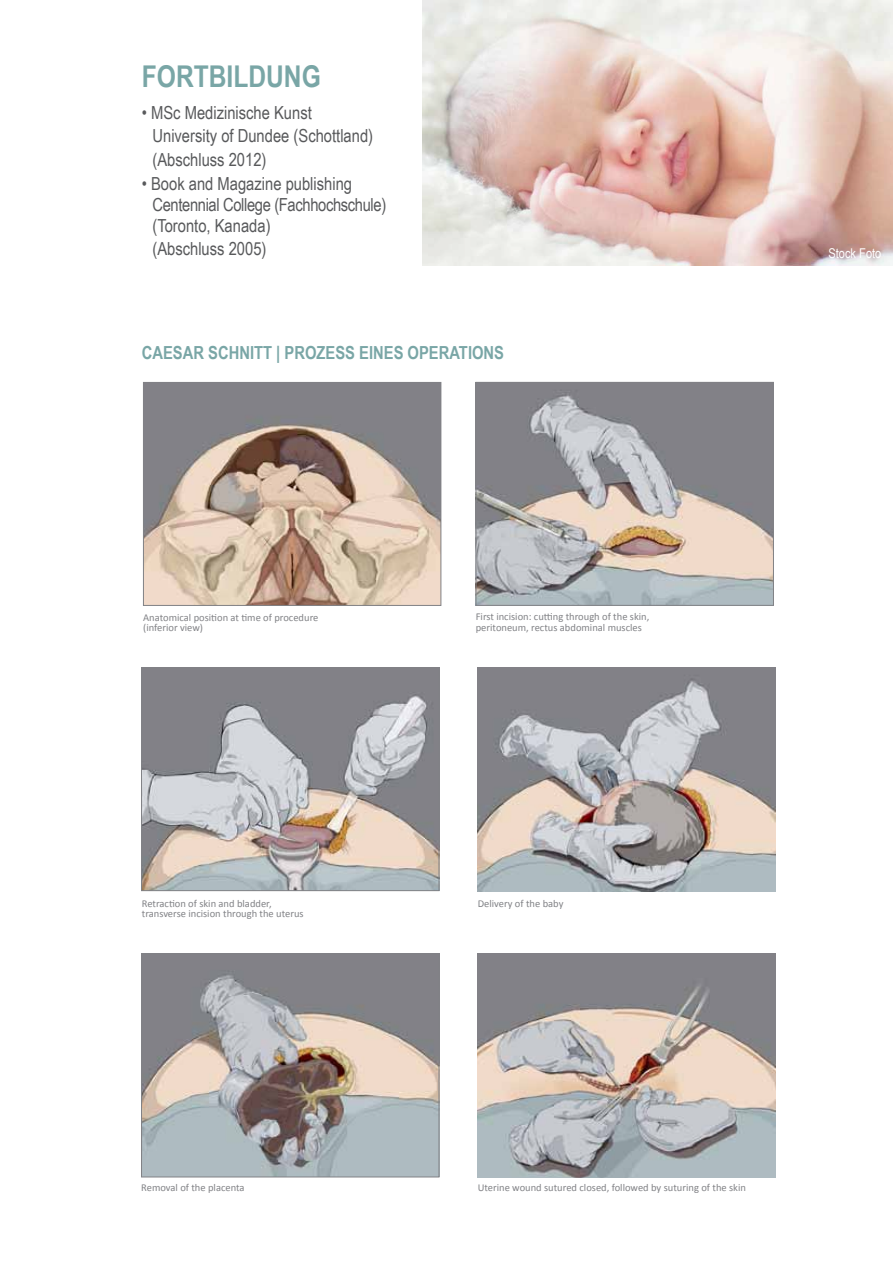
<style>
.page{position:relative;width:893px;height:1263px;background:#fff}
.page>*{position:absolute;margin:0;border:0;box-sizing:border-box;transform-origin:0 0}
.t1{font:700 30px "Arial Narrow";color:#79a6a6}
.t2{font:18px/23.7px "Arial Narrow";color:#58595b}
.t3{font:700 18px "Arial Narrow";color:#79a6a6}
.t4{font:13.5px "Arial Narrow";color:#fff}
.t5{font:10.5px/10.5px "Calibri";color:#818286}
</style>
<div class="page">
<img style="left:422px;top:0;width:471px;height:265px">
<img style="left:478px;top:384px;width:294px;height:220px">
<div style="left:476px;top:382px;width:298px;height:224px;border:1px solid #818286"></div>
<img style="left:145px;top:384px;width:294px;height:220px">
<div style="left:143px;top:382px;width:298px;height:224px;border:1px solid #818286"></div>
<img style="left:143px;top:956px;width:294px;height:219px">
<div style="left:141px;top:954px;width:298px;height:223px;border:1px solid #818286"></div>
<img style="left:143px;top:669px;width:294px;height:220px">
<div style="left:141px;top:667px;width:298px;height:224px;border:1px solid #818286"></div>
<img style="left:478px;top:668px;width:298px;height:223px">
<img style="left:478px;top:954px;width:298px;height:223px">
<h1 class="t1" style="left:142px;top:54px;width:178px">FORTBILDUNG</h1>
<h2 class="t2" style="left:152px;top:100px;width:222px;text-indent:-11px">• MSc Medizinische Kunst<br>University of Dundee (Schottland) (Abschluss 2012)</h2>
<h2 class="t2" style="left:152px;top:172px;width:235px;line-height:21px;text-indent:-11px">• Book and Magazine publishing<br>Centennial College (Fachhochschule) (Toronto, Kanada)</h2>
<h2 class="t2" style="left:152px;top:236px;width:116px">(Abschluss 2005)</h2>
<p class="t4" style="left:828px;top:243px;width:54px">Stock Foto</p>
<h2 class="t3" style="left:142px;top:339px;width:22px">CAESAR</h2>
<h2 class="t3" style="left:208px;top:339px;width:41px">SCHNITT</h2>
<h2 class="t3" style="left:276px;top:339px;width:60px">| PROZESS</h2>
<h2 class="t3" style="left:359px;top:339px;width:10px">EINES</h2>
<h2 class="t3" style="left:408px;top:339px;width:22px">OPERATIONS</h2>
<p class="t5" style="left:143px;top:612px;width:177px">Anatomical position at time of procedure (inferior view)</p>
<p class="t5" style="left:476px;top:612px;width:175px">First incision: cutting through of the skin, peritoneum, rectus abdominal muscles</p>
<p class="t5" style="left:142px;top:898px;width:163px">Retraction of skin and bladder, transverse incision through the uterus</p>
<p class="t5" style="left:478px;top:898px;width:87px">Delivery of the baby</p>
<p class="t5" style="left:141px;top:1182px;width:105px">Removal of the placenta</p>
<p class="t5" style="left:478px;top:1182px;width:270px">Uterine wound sutured closed, followed by suturing of the skin</p>
</div>
